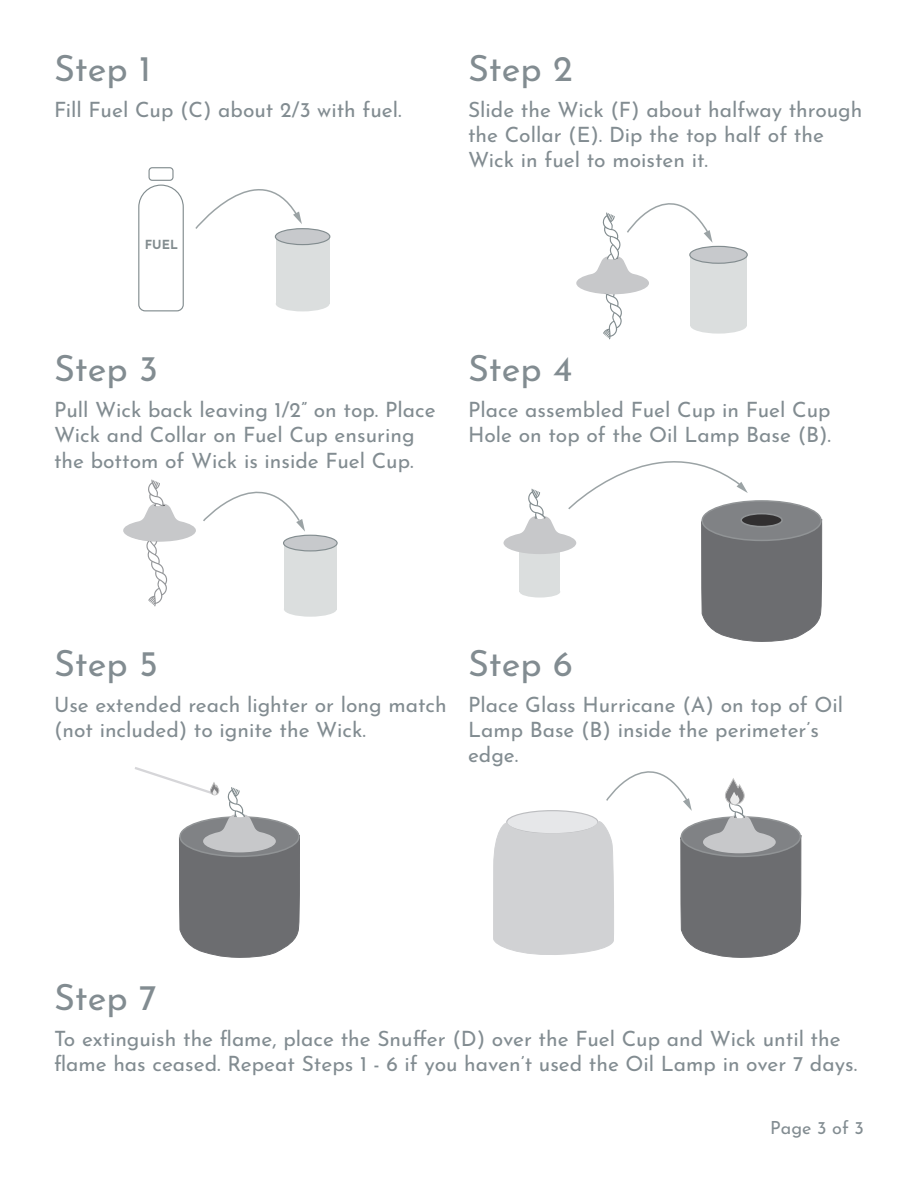
<style>
.page{position:relative;width:918px;height:1188px;background:#fff}
.page>*{position:absolute;margin:0;border:0;box-sizing:border-box;transform-origin:0 0}
.t1{font:36px "Josefin Sans";color:#828c91}
.t2{font:21px/25.2px "Josefin Sans";color:#828c91}
.t3{font:18px "Josefin Sans";color:#828c91}
.t4{font:700 12.45px "Josefin Sans";color:#828c8f}
</style>
<div class="page">
<svg style="left:493px;top:771px;width:308px;height:187px"></svg>
<svg style="left:135px;top:767px;width:165px;height:191px"></svg>
<svg style="left:504px;top:461px;width:318px;height:181px"></svg>
<div style="left:284px;top:543px;width:53px;height:66px;background:#dbdede"></div>
<div style="left:284px;top:602px;width:53px;height:15px;background:#dbdede;border-radius:50%"></div>
<div style="left:284px;top:535px;width:53px;height:16px;background:#c7c9cc;border-radius:50%"></div>
<div style="left:283px;top:535px;width:55px;height:16px;border:1px solid #828c8f;border-radius:50%"></div>
<svg style="left:203px;top:491px;width:102px;height:41px"></svg>
<svg style="left:123px;top:479px;width:73px;height:128px"></svg>
<div style="left:690px;top:255px;width:57px;height:71px;background:#dbdede"></div>
<div style="left:690px;top:318px;width:57px;height:16px;background:#dbdede;border-radius:50%"></div>
<div style="left:690px;top:246px;width:57px;height:17px;background:#c7c9cc;border-radius:50%"></div>
<div style="left:689px;top:246px;width:59px;height:18px;border:1px solid #828c8f;border-radius:50%"></div>
<svg style="left:576px;top:203px;width:137px;height:137px"></svg>
<div style="left:276px;top:237px;width:53px;height:67px;background:#dbdede"></div>
<div style="left:276px;top:296px;width:53px;height:15px;background:#dbdede;border-radius:50%"></div>
<div style="left:275px;top:229px;width:55px;height:16px;background:#c7c9cc;border-radius:50%"></div>
<div style="left:275px;top:228px;width:55px;height:17px;border:1px solid #828c8f;border-radius:50%"></div>
<svg style="left:138px;top:167px;width:46px;height:145px"></svg>
<svg style="left:195px;top:189px;width:107px;height:41px"></svg>
<p class="t1" style="left:54px;top:38px;width:99px">Step 1</p>
<p class="t2" style="left:54px;top:94px;width:349px">Fill Fuel Cup (C) about 2/3 with fuel.</p>
<p class="t4" style="left:145px;top:234px;width:35px">FUEL</p>
<p class="t1" style="left:468px;top:38px;width:106px">Step 2</p>
<p class="t2" style="left:468px;top:94px;width:396px">Slide the Wick (F) about halfway through the Collar (E). Dip the top half of the<br>Wick in fuel to moisten it.</p>
<p class="t1" style="left:54px;top:339px;width:106px">Step 3</p>
<p class="t2" style="left:54px;top:395px;width:383px">Pull Wick back leaving 1/2” on top. Place<br>Wick and Collar on Fuel Cup ensuring the bottom of Wick is inside Fuel Cup.</p>
<p class="t1" style="left:468px;top:339px;width:106px">Step 4</p>
<p class="t2" style="left:468px;top:395px;width:365px">Place assembled Fuel Cup in Fuel Cup<br>Hole on top of the Oil Lamp Base (B).</p>
<p class="t1" style="left:54px;top:633px;width:106px">Step 5</p>
<p class="t2" style="left:54px;top:690px;width:394px">Use extended reach lighter or long match</p>
<p class="t2" style="left:54px;top:715px;width:314px">(not included) to ignite the Wick.</p>
<p class="t1" style="left:468px;top:633px;width:106px">Step 6</p>
<p class="t2" style="left:468px;top:690px;width:377px">Place Glass Hurricane (A) on top of Oil<br>Lamp Base (B) inside the perimeter’s edge.</p>
<p class="t1" style="left:54px;top:967px;width:104px">Step 7</p>
<p class="t2" style="left:54px;top:1023px;width:805px">To extinguish the flame, place the Snuffer (D) over the Fuel Cup and Wick until the flame has ceased. Repeat Steps 1 - 6 if you haven’t used the Oil Lamp in over 7 days.</p>
<p class="t3" style="left:770px;top:1113px;width:95px">Page 3 of 3</p>
</div>
